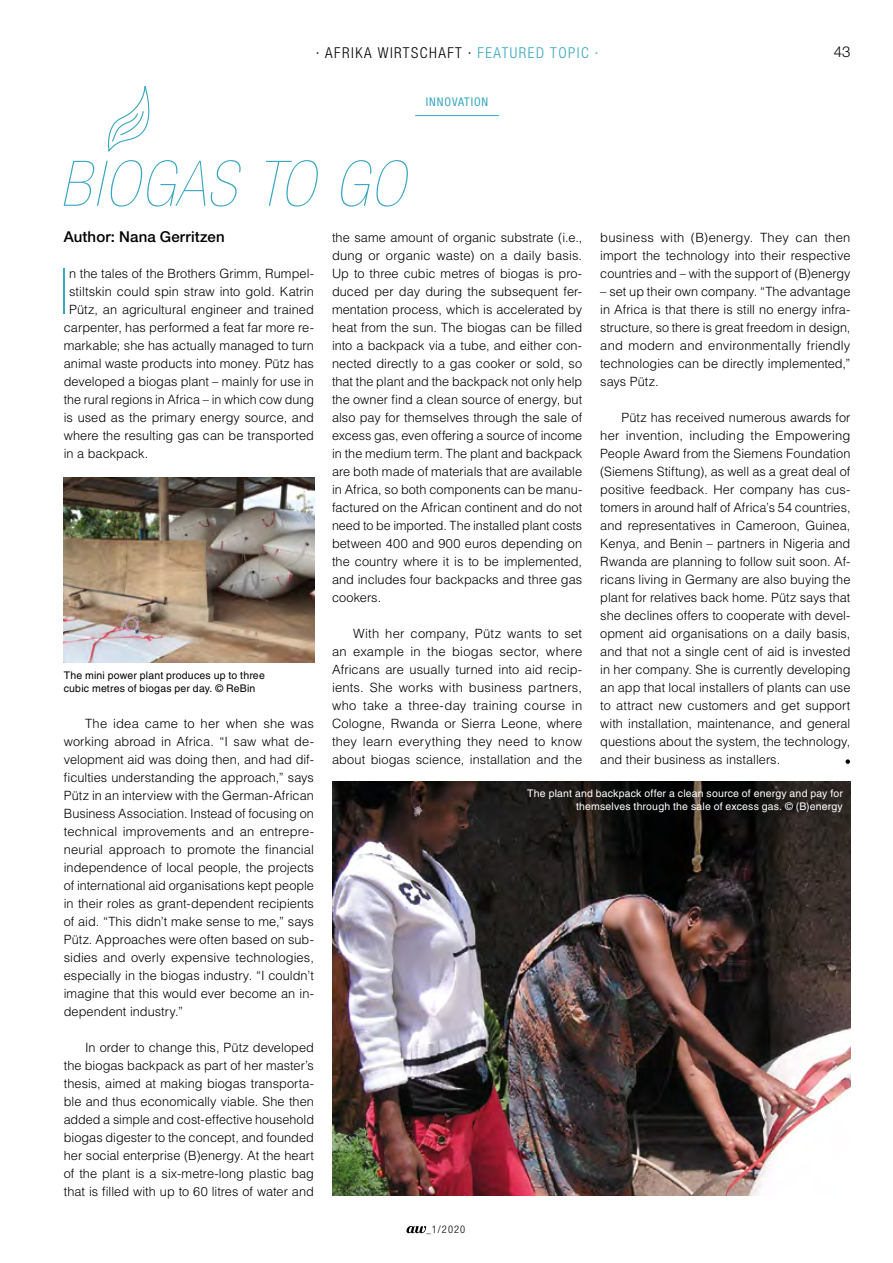
<style>
.page{position:relative;width:893px;height:1263px;background:#fff}
.page>*{position:absolute;margin:0;border:0;box-sizing:border-box;transform-origin:0 0}
.Initial_EN{font:200 condensed 63.15px "Helvetica Neue LT Pro";color:#38a7c0}
.Headline_de{font:italic 200 condensed 63px "Helvetica Neue LT Std";letter-spacing:.04em;color:#38a7c0}
.t1{font:300 condensed 15px "Helvetica Neue LT Std";letter-spacing:.1em;color:#000}
.Text_von{font:500 15px "Helvetica Neue LT Std";letter-spacing:.01em;color:#000}
.t2{font:300 15px "Helvetica Neue LT Std";color:#000}
.Fließtext_DE_EN{font:300 12.75px/18px "Helvetica LT Std";letter-spacing:.005em;color:#000;text-align:justify}
.Initial_EN-2{font:300 12.75px "Helvetica LT Std";letter-spacing:.005em;color:#000}
.Themen_headline{font:condensed 12px "Helvetica Neue LT Std";letter-spacing:.075em;color:#38a7c0}
.Bildunterschrift{font:10.5px/13.5px "Helvetica LT Std";letter-spacing:.015em;color:#fff;text-align:right}
.Bildunterschrift-2{font:10.5px/13.5px "Helvetica LT Std";letter-spacing:.015em;color:#000}
.t3{font:300 condensed 10.5px "Helvetica Neue LT Std";color:#000}
.s1{color:#38a7c0}
.s2{font-size:9px}
</style>
<div class="page">
<svg style="left:406px;top:1226px;width:20px;height:7px"></svg>
<hr style="left:415px;top:115px;width:84px;height:1px;background:#38a7c0">
<img style="left:332px;top:782px;width:518px;height:414px">
<img style="left:64px;top:478px;width:250px;height:184px">
<svg style="left:845px;top:759px;width:5px;height:5px"></svg>
<svg style="left:108px;top:86px;width:42px;height:66px"></svg>
<p class="t1" style="left:316px;top:44px;width:284px">∙ AFRIKA WIRTSCHAFT ∙ <span class="s1">FEATURED TOPIC ∙</span></p>
<p class="t2" style="left:834px;top:43px;width:18px">43</p>
<p class="Themen_headline" style="left:426px;top:95px;width:64px">INNOVATION</p>
<p class="Headline_de" style="left:60px;top:149px;width:346px">BIOGAS TO GO</p>
<p class="Fließtext_DE_EN" style="left:332px;top:228px;width:252px">the same amount of organic substrate (i.e., dung or organic waste) on a daily basis.<br>Up to three cubic metres of biogas is pro&shy;duced per day during the subsequent fer&shy;mentation process, which is accelerated by heat from the sun. The biogas can be filled into a backpack via a tube, and either con&shy;nected directly to a gas cooker or sold, so that the plant and the backpack not only help the owner find a clean source of energy, but also pay for themselves through the sale of excess gas, even offering a source of income in the medium term. The plant and backpack are both made of materials that are available in Africa, so both components can be manu&shy;factured on the African continent and do not need to be imported. The installed plant costs between 400 and 900 euros depending on the country where it is to be implemented, and includes four backpacks and three gas cookers.</p>
<p class="Fließtext_DE_EN" style="left:332px;top:624px;width:252px;text-indent:21px">With her company, Pütz wants to set an example in the biogas sector, where Africans are usually turned into aid recip&shy;ients. She works with business partners, who take a three-day training course in Cologne, Rwanda or Sierra Leone, where they learn everything they need to know about biogas science, installation and the</p>
<p class="Text_von" style="left:64px;top:228px;width:162px">Author: Nana Gerritzen</p>
<p class="Fließtext_DE_EN" style="left:600px;top:228px;width:252px">business with (B)energy. They can then import the technology into their respective countries and – with the support of (B)energy</p>
<p class="Fließtext_DE_EN" style="left:600px;top:282px;width:252px">– set up their own company. “The advantage in Africa is that there is still no energy infra&shy;structure, so there is great freedom in design, and modern and environmentally friendly technologies can be directly implemented,” says Pütz.</p>
<p class="Fließtext_DE_EN" style="left:600px;top:408px;width:252px;text-indent:21px">Pütz has received numerous awards for her invention, including the Empowering People Award from the Siemens Foundation (Siemens Stiftung), as well as a great deal of positive feedback. Her company has cus&shy;tomers in around half of Africa’s 54 countries, and representatives in Cameroon, Guinea, Kenya, and Benin – partners in Nigeria and Rwanda are planning to follow suit soon. Af&shy;ricans living in Germany are also buying the plant for relatives back home. Pütz says that she declines offers to cooperate with devel&shy;opment aid organisations on a daily basis, and that not a single cent of aid is invested in her company. She is currently developing an app that local installers of plants can use to attract new customers and get support with installation, maintenance, and general questions about the system, the technology, and their business as installers.</p>
<p class="Initial_EN" style="left:60px;top:256px;width:11px">I</p>
<p class="Initial_EN-2" style="left:69px;top:265px;width:246px">n the tales of the Brothers Grimm, Rumpel-</p>
<p class="Initial_EN-2" style="left:69px;top:283px;width:246px">stiltskin could spin straw into gold. Katrin</p>
<p class="Initial_EN-2" style="left:69px;top:301px;width:246px">Pütz, an agricultural engineer and trained</p>
<p class="Initial_EN-2" style="left:64px;top:319px;width:252px">carpenter, has performed a feat far more re-</p>
<p class="Initial_EN-2" style="left:64px;top:337px;width:252px">markable; she has actually managed to turn</p>
<p class="Initial_EN-2" style="left:64px;top:355px;width:252px">animal waste products into money. Pütz has</p>
<p class="Initial_EN-2" style="left:64px;top:373px;width:252px">developed a biogas plant – mainly for use in</p>
<p class="Initial_EN-2" style="left:64px;top:391px;width:252px">the rural regions in Africa – in which cow dung</p>
<p class="Initial_EN-2" style="left:64px;top:409px;width:252px">is used as the primary energy source, and</p>
<p class="Initial_EN-2" style="left:64px;top:427px;width:252px">where the resulting gas can be transported</p>
<p class="Initial_EN-2" style="left:64px;top:445px;width:86px">in a backpack.</p>
<p class="Bildunterschrift-2" style="left:64px;top:668px;width:203px">The mini power plant produces up to three cubic metres of biogas per day. © ReBin</p>
<p class="Fließtext_DE_EN" style="left:64px;top:714px;width:252px;text-indent:21px">The idea came to her when she was working abroad in Africa. “I saw what de&shy;velopment aid was doing then, and had dif&shy;ficulties understanding the approach,” says Pütz in an interview with the German-African Business Association. Instead of focusing on technical improvements and an entrepre&shy;neurial approach to promote the financial independence of local people, the projects of international aid organisations kept people in their roles as grant-dependent recipients of aid. “This didn’t make sense to me,” says Pütz. Approaches were often based on sub&shy;sidies and overly expensive technologies, especially in the biogas industry. “I couldn’t imagine that this would ever become an in&shy;dependent industry.”</p>
<p class="Fließtext_DE_EN" style="left:64px;top:1038px;width:252px;text-indent:21px">In order to change this, Pütz developed the biogas backpack as part of her master’s thesis, aimed at making biogas transporta&shy;ble and thus economically viable. She then added a simple and cost-effective household biogas digester to the concept, and founded her social enterprise (B)energy. At the heart of the plant is a six-metre-long plastic bag that is filled with up to 60 litres of water and</p>
<p class="Bildunterschrift" style="left:527px;top:786px;width:317px">The plant and backpack offer a clean source of energy and pay for themselves through the sale of excess gas. © (B)energy</p>
<p class="t3" style="left:426px;top:1223px;width:40px"><span class="s2">_</span>1/2020</p>
</div>
